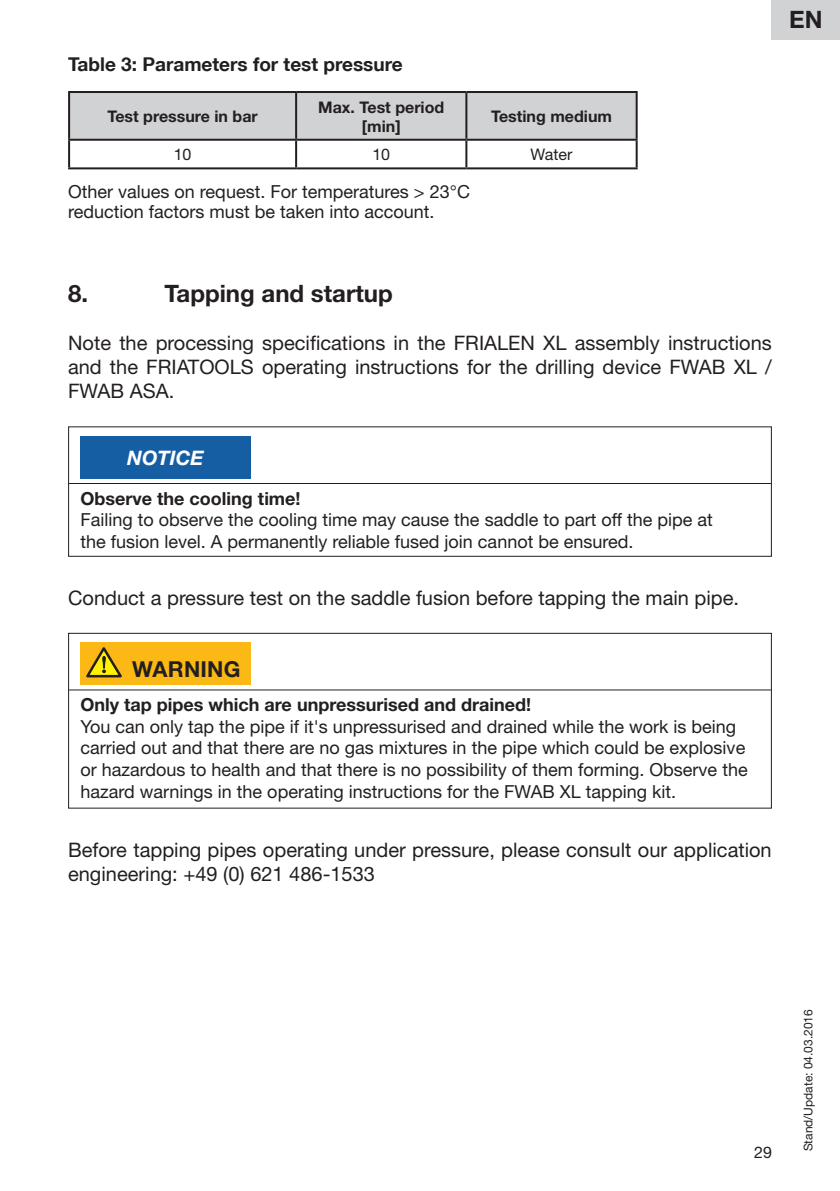
<style>
.page{position:relative;width:840px;height:1191px;background:#fff}
.page>*{position:absolute;margin:0;border:0;box-sizing:border-box;transform-origin:0 0}
.t1{font:700 24px "Helvetica Neue";color:#231f20}
.t2{font:700 22px "Helvetica Neue";letter-spacing:.01em;color:#231f20}
.t3{font:20px/24px "Helvetica Neue";color:#231f20;text-align:justify}
.t4{font:italic 700 20px "Helvetica Neue";color:#fff}
.t5{font:700 19px "Helvetica Neue LT";color:#231f20}
.t6{font:18px/21.6px "Helvetica Neue";color:#231f20}
.t7{font:700 18px "Helvetica Neue";color:#231f20}
.t8{font:700 16px/19.2px "Helvetica Neue";color:#231f20;text-align:center}
.t9{font:16px "Helvetica Neue";color:#231f20}
.t10{font:12px "Helvetica Neue";color:#231f20}
</style>
<div class="page">
<div style="left:771px;top:0;width:68px;height:40px;background:#d1d2d4"></div>
<div style="left:70px;top:93px;width:565px;height:46px;background:#d1d2d4"></div>
<hr style="left:68px;top:91px;width:228px;height:2px;background:#231f20">
<hr style="left:68px;top:93px;width:2px;height:46px;background:#231f20">
<hr style="left:296px;top:91px;width:170px;height:2px;background:#231f20">
<hr style="left:295px;top:93px;width:2px;height:46px;background:#231f20">
<hr style="left:466px;top:91px;width:171px;height:2px;background:#231f20">
<hr style="left:465px;top:93px;width:2px;height:46px;background:#231f20">
<hr style="left:635px;top:93px;width:2px;height:46px;background:#231f20">
<hr style="left:68px;top:139px;width:228px;height:2px;background:#231f20">
<hr style="left:68px;top:141px;width:2px;height:26px;background:#231f20">
<hr style="left:296px;top:139px;width:170px;height:2px;background:#231f20">
<hr style="left:295px;top:141px;width:2px;height:26px;background:#231f20">
<hr style="left:466px;top:139px;width:171px;height:2px;background:#231f20">
<hr style="left:465px;top:141px;width:2px;height:26px;background:#231f20">
<hr style="left:635px;top:141px;width:2px;height:26px;background:#231f20">
<hr style="left:68px;top:167px;width:228px;height:2px;background:#231f20">
<hr style="left:296px;top:167px;width:170px;height:2px;background:#231f20">
<hr style="left:466px;top:167px;width:171px;height:2px;background:#231f20">
<hr style="left:69px;top:483px;width:701px;height:1px;background:#231f20">
<div style="left:80px;top:436px;width:170px;height:42px;background:#165ea4"></div>
<div style="left:68px;top:426px;width:703px;height:131px;border:1px solid #231f20"></div>
<hr style="left:69px;top:689px;width:701px;height:1px;background:#231f20">
<div style="left:80px;top:642px;width:170px;height:43px;background:#fcb814"></div>
<svg style="left:86px;top:647px;width:36px;height:30px"></svg>
<div style="left:68px;top:633px;width:703px;height:175px;border:1px solid #231f20"></div>
<p class="t5" style="left:68px;top:52px;width:336px">Table 3: Parameters for test pressure</p>
<p class="t8" style="left:107px;top:106px;width:152px">Test pressure in bar</p>
<p class="t8" style="left:318px;top:97px;width:127px">Max. Test period [min]</p>
<p class="t8" style="left:491px;top:106px;width:122px">Testing medium</p>
<p class="t9" style="left:174px;top:145px;width:19px">10</p>
<p class="t9" style="left:372px;top:145px;width:19px">10</p>
<p class="t9" style="left:530px;top:145px;width:43px">Water</p>
<p class="t6" style="left:68px;top:182px;width:403px;line-height:20px">Other values on request. For temperatures &gt; 23°C reduction factors must be taken into account.</p>
<h1 class="t1" style="left:788px;top:5px;width:35px">EN</h1>
<h1 class="t1" style="left:68px;top:279px;width:22px">8.</h1>
<h1 class="t1" style="left:164px;top:279px;width:229px">Tapping and startup</h1>
<p class="t3" style="left:68px;top:331px;width:704px">Note the processing specifications in the FRIALEN XL assembly instructions and the FRIATOOLS operating instructions for the drilling device FWAB XL / FWAB ASA.</p>
<p class="t4" style="left:127px;top:445px;width:78px">NOTICE</p>
<p class="t7" style="left:80px;top:487px;width:221px">Observe the cooling time!</p>
<p class="t6" style="left:80px;top:509px;width:633px">Failing to observe the cooling time may cause the saddle to part off the pipe at the fusion level. A permanently reliable fused join cannot be ensured.</p>
<p class="t3" style="left:68px;top:585px;width:672px">Conduct a pressure test on the saddle fusion before tapping the main pipe.</p>
<p class="t2" style="left:132px;top:656px;width:110px">WARNING</p>
<p class="t7" style="left:80px;top:693px;width:452px">Only tap pipes which are unpressurised and drained!</p>
<p class="t6" style="left:80px;top:715px;width:668px">You can only tap the pipe if it's unpressurised and drained while the work is being carried out and that there are no gas mixtures in the pipe which could be explosive or hazardous to health and that there is no possibility of them forming. Observe the hazard warnings in the operating instructions for the FWAB XL tapping kit.</p>
<p class="t3" style="left:68px;top:837px;width:704px">Before tapping pipes operating under pressure, please consult our application engineering: +49 (0) 621 486-1533</p>
<p class="t9" style="left:753px;top:1143px;width:19px">29</p>
<p class="t10" style="left:800px;top:1151px;width:144px;rotate:-90deg">Stand/Update: 04.03.2016</p>
</div>
